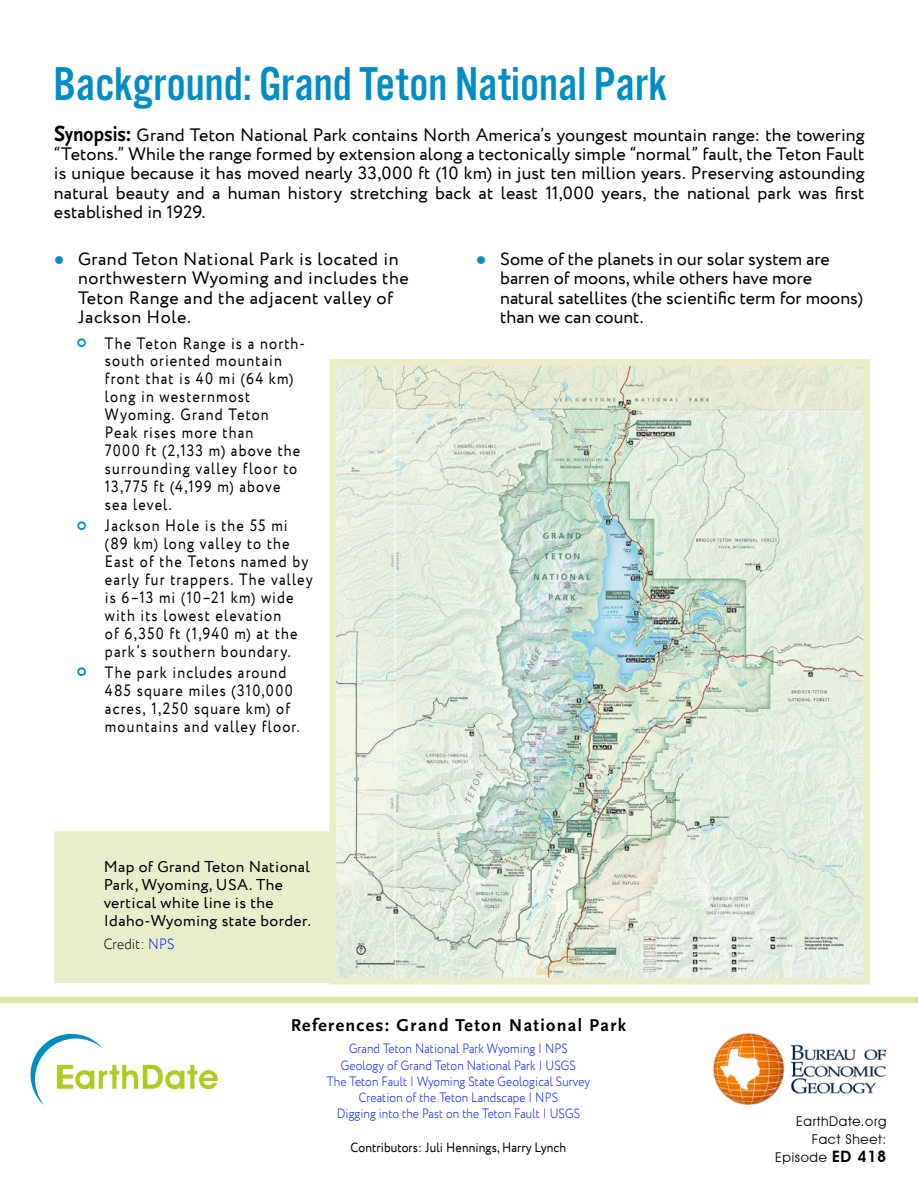
<style>
.page{position:relative;width:918px;height:1188px;background:#fff}
.page>*{position:absolute;margin:0;border:0;box-sizing:border-box;transform-origin:0 0}
.t1{font:49.35px "Alternate Got No 3 D";color:#008dc4}
.t2{font:18px/19.4px "Circe";letter-spacing:.005em;color:#000;text-align:justify}
.t3{font:18px/19.4px "Circe";letter-spacing:.03em;color:#000}
.t4{font:700 18px "Scala Sans Pro";letter-spacing:.075em;color:#000}
.t5{font:16.5px/18px "Circe";letter-spacing:.08em;color:#000;scale:.87 1}
.t6{font:15.75px/18px "Circe";letter-spacing:.025em;color:#000}
.t7{font:300 15px "Circe";letter-spacing:.01em;color:#000;scale:.9 1}
.t8{font:300 13.5px/16.2px "Circe";letter-spacing:.01em;color:#001bff;text-align:center;scale:.87 1}
.t9{font:13.5px "Circe";letter-spacing:.01em;color:#000;scale:.9 1}
.t10{font:13.5px/18px "Avant Garde IT Cby BT";letter-spacing:.05em;color:#000;text-align:right}
.s1{font-family:"Scala Sans Pro";font-weight:700;font-size:22.95px}
.s2{font-family:"Scala Sans Pro";font-weight:700;font-size:21.3px}
.s3{color:#008dc4}
.s4{color:#001bff}
.s5{font-weight:600;font-size:15.75px}
</style>
<div class="page">
<img style="left:713px;top:1034px;width:173px;height:71px">
<svg style="left:30px;top:1033px;width:188px;height:72px"></svg>
<div style="left:0;top:998px;width:918px;height:5px;background:#dee7a6"></div>
<div style="left:54px;top:831px;width:272px;height:152px;background:#eaedca"></div>
<svg style="left:326px;top:359px;width:544px;height:626px;background:#d9e5d7"></svg>
<h1 class="t1" style="left:53px;top:58px;width:615px">Background: Grand Teton National Park</h1>
<p class="t2" style="left:54px;top:125px;width:812px"><span class="s1">S</span><span class="s2">ynopsis:</span> Grand Teton National Park contains North America’s youngest mountain range: the towering “Tetons.” While the range formed by extension along a tectonically simple “normal” fault, the Teton Fault is unique because it has moved nearly 33,000 ft (10 km) in just ten million years. Preserving astounding natural beauty and a human history stretching back at least 11,000 years, the national park was first established in 1929.</p>
<p class="t3" style="left:78px;top:250px;width:332px;text-indent:-24px"><span class="s3">●</span> Grand Teton National Park is located in northwestern Wyoming and includes the<br>Teton Range and the adjacent valley of<br>Jackson Hole.</p>
<p class="t5" style="left:105px;top:334px;width:231px">The Teton Range is a north&shy;south oriented mountain front that is 40 mi (64 km) long in westernmost<br>Wyoming. Grand Teton<br>Peak rises more than<br>7000 ft (2,133 m) above the surrounding valley floor to<br>13,775 ft (4,199 m) above sea level.</p>
<p class="t5" style="left:105px;top:517px;width:240px">Jackson Hole is the 55 mi (89 km) long valley to the<br>East of the Tetons named by early fur trappers. The valley is 6–13 mi (10–21 km) wide with its lowest elevation<br>of 6,350 ft (1,940 m) at the park’s southern boundary.</p>
<p class="t5" style="left:105px;top:664px;width:226px">The park includes around<br>485 square miles (310,000 acres, 1,250 square km) of mountains and valley floor.</p>
<p class="t2" style="left:500px;top:250px;width:364px;text-align:left;text-indent:-24px"><span class="s3">●</span> Some of the planets in our solar system are barren of moons, while others have more natural satellites (the scientific term for moons) than we can count.</p>
<p class="t6" style="left:104px;top:858px;width:209px">Map of Grand Teton National<br>Park, Wyoming, USA. The vertical white line is the<br>Idaho-Wyoming state border.</p>
<p class="t7" style="left:104px;top:934px;width:80px">Credit: <span class="s4">NPS</span></p>
<p class="t4" style="left:291px;top:1014px;width:337px">References: Grand Teton National Park</p>
<p class="t8" style="left:327px;top:1041px;width:304px">Grand Teton National Park Wyoming | NPS Geology of Grand Teton National Park | USGS<br>The Teton Fault | Wyoming State Geological Survey Creation of the Teton Landscape | NPS<br>Digging into the Past on the Teton Fault | USGS</p>
<p class="t9" style="left:351px;top:1139px;width:241px">Contributors: Juli Hennings, Harry Lynch</p>
<p class="t10" style="left:775px;top:1113px;width:113px">EarthDate.org<br>Fact Sheet:<br>Episode <span class="s5">ED 418</span></p>
</div>
